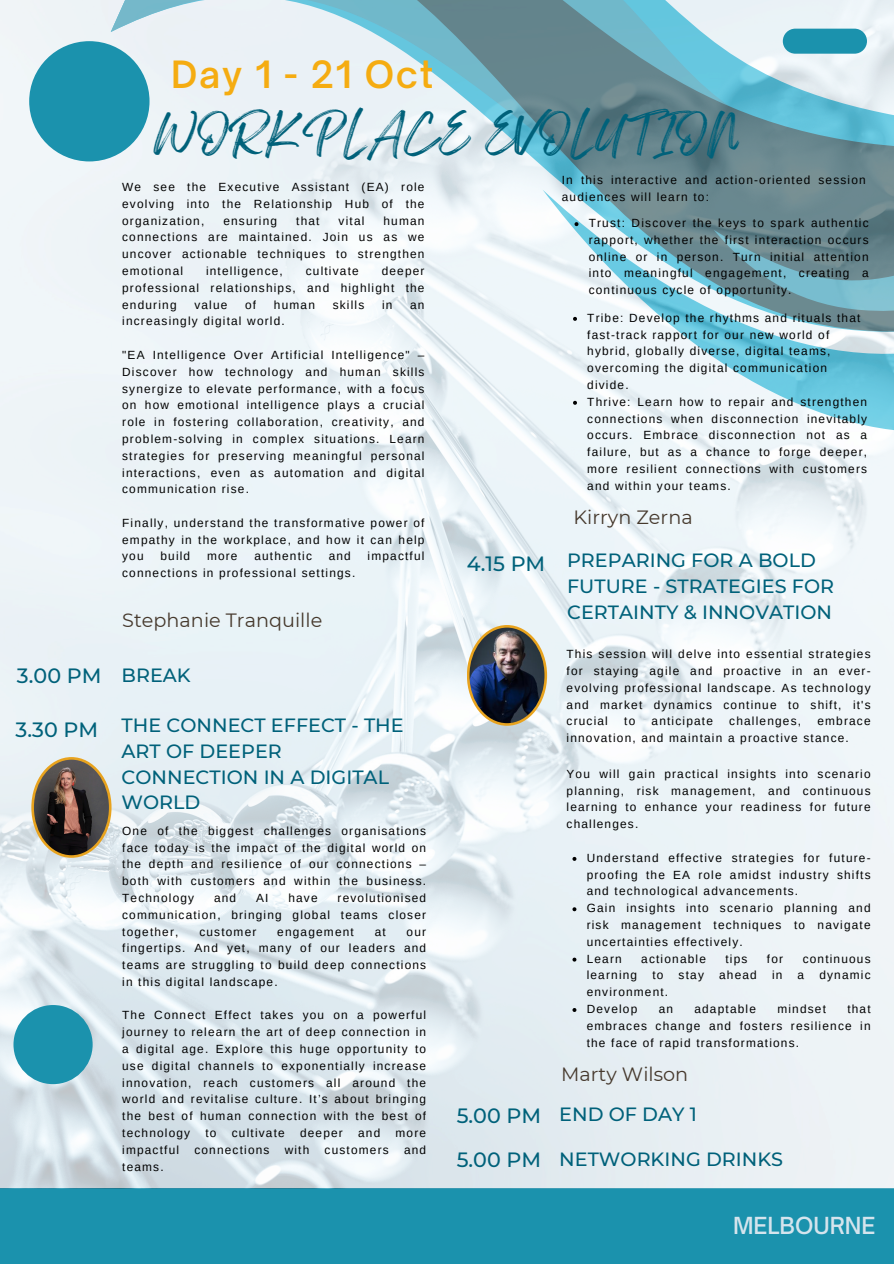
<style>
.page{position:relative;width:894px;height:1264px;background:#fff}
.page>*{position:absolute;margin:0;border:0;box-sizing:border-box;transform-origin:0 0}
.t1{font:43.5px "Feeling Passionate";color:#00617a}
.t2{font:600 36px "Open Sauce One";letter-spacing:.045em;color:#f5ac11}
.t3{font:500 22.5px "Open Sauce One";color:#d5e4ed}
.t4{font:500 20.7px "Montserrat";color:#00617a}
.t5{font:500 19.2px/25.8px "Montserrat";color:#00617a}
.t6{font:19.2px "Montserrat";color:#46392d}
.t7{font:11.85px/16.8px "Arimo";letter-spacing:.1em;color:#000;text-align:justify}
</style>
<div class="page">
<div style="left:0;top:1188px;width:893px;height:75px;background:#1b92ad"></div>
<img style="left:0;top:0;width:893px;height:1188px">
<div style="left:13px;top:1005px;width:80px;height:79px;background:#1b92ad;border-radius:50%"></div>
<div style="left:29px;top:41px;width:120px;height:120px;background:#1b92ad;border-radius:50%"></div>
<svg style="left:31px;top:757px;width:80px;height:100px;background:#776b5e"></svg>
<img style="left:467px;top:625px;width:80px;height:100px">
<svg style="left:572px;top:856px;width:4px;height:4px"></svg>
<svg style="left:572px;top:907px;width:4px;height:4px"></svg>
<svg style="left:572px;top:957px;width:4px;height:4px"></svg>
<svg style="left:572px;top:1008px;width:4px;height:3px"></svg>
<svg style="left:573px;top:317px;width:4px;height:4px"></svg>
<svg style="left:573px;top:401px;width:4px;height:4px"></svg>
<div style="left:782px;top:29px;width:84px;height:25px;background:#1b92ad;border-radius:13px"></div>
<svg style="left:574px;top:222px;width:4px;height:4px"></svg>
<h2 class="t2" style="left:171px;top:52px;width:263px">Day 1 - 21 Oct</h2>
<h1 class="t1" style="left:153px;top:98px;width:587px">WORKPLACE EVOLUTION</h1>
<h5 class="t7" style="left:122px;top:179px;width:304px">We see the Executive Assistant (EA) role evolving into the Relationship Hub of the organization,</h5>
<h5 class="t7" style="left:122px;top:212px;width:304px;text-indent:261px">human connections are maintained. Join us as we uncover actionable techniques to strengthen emotional</h5>
<h5 class="t7" style="left:223px;top:212px;width:55px">ensuring</h5>
<h5 class="t7" style="left:296px;top:212px;width:25px">that</h5>
<h5 class="t7" style="left:338px;top:212px;width:27px">vital</h5>
<h5 class="t7" style="left:122px;top:262px;width:304px;text-indent:259px">deeper professional relationships, and highlight the enduring</h5>
<h5 class="t7" style="left:206px;top:262px;width:78px">intelligence,</h5>
<h5 class="t7" style="left:306px;top:262px;width:54px">cultivate</h5>
<h5 class="t7" style="left:194px;top:296px;width:35px">value</h5>
<h5 class="t7" style="left:245px;top:296px;width:13px">of</h5>
<h5 class="t7" style="left:274px;top:296px;width:42px">human</h5>
<h5 class="t7" style="left:332px;top:296px;width:33px">skills</h5>
<h5 class="t7" style="left:382px;top:296px;width:12px">in</h5>
<h5 class="t7" style="left:410px;top:296px;width:16px">an</h5>
<h5 class="t7" style="left:122px;top:313px;width:164px">increasingly digital world.</h5>
<h3 class="t7" style="left:122px;top:346px;width:304px">"EA Intelligence Over Artificial Intelligence" – Discover how technology and human skills synergize to elevate performance, with a focus on how emotional intelligence plays a crucial role in fostering collaboration, creativity, and problem-solving in complex situations. Learn strategies for preserving meaningful personal interactions, even as automation and digital communication rise.</h3>
<h4 class="t7" style="left:122px;top:514px;width:304px">Finally, understand the transformative power of empathy in the workplace, and how it can help you</h4>
<h4 class="t7" style="left:160px;top:548px;width:31px">build</h4>
<h4 class="t7" style="left:207px;top:548px;width:32px">more</h4>
<h4 class="t7" style="left:254px;top:548px;width:59px">authentic</h4>
<h4 class="t7" style="left:328px;top:548px;width:24px">and</h4>
<h4 class="t7" style="left:367px;top:548px;width:58px">impactful</h4>
<h4 class="t7" style="left:122px;top:564px;width:234px">connections in professional settings.</h4>
<h3 class="t6" style="left:122px;top:608px;width:201px">Stephanie Tranquille</h3>
<p class="t4" style="left:17px;top:663px;width:86px">3.00 PM</p>
<p class="t5" style="left:121px;top:662px;width:71px">BREAK</p>
<p class="t4" style="left:16px;top:716px;width:84px">3.30 PM</p>
<p class="t5" style="left:121px;top:712px;width:283px">THE CONNECT EFFECT - THE<br>ART OF DEEPER<br>CONNECTION IN A DIGITAL<br>WORLD</p>
<p class="t7" style="left:122px;top:822px;width:305px">One of the biggest challenges organisations face today is the impact of the digital world on the depth and resilience of our connections – both with customers and within the business.<br>Technology</p>
<p class="t7" style="left:122px;top:889px;width:305px;text-indent:215px">revolutionised communication, bringing global teams closer together,</p>
<p class="t7" style="left:214px;top:889px;width:24px">and</p>
<p class="t7" style="left:256px;top:889px;width:14px">AI</p>
<p class="t7" style="left:288px;top:889px;width:31px">have</p>
<p class="t7" style="left:199px;top:923px;width:59px">customer</p>
<p class="t7" style="left:277px;top:923px;width:78px">engagement</p>
<p class="t7" style="left:374px;top:923px;width:13px">at</p>
<p class="t7" style="left:122px;top:923px;width:305px;text-indent:284px">our fingertips. And yet, many of our leaders and teams are struggling to build deep connections in this digital landscape.</p>
<p class="t7" style="left:122px;top:1006px;width:305px">The Connect Effect takes you on a powerful journey to relearn the art of deep connection in a digital age. Explore this huge opportunity to use digital channels to exponentially increase innovation, reach customers all around the world and revitalise culture. It’s about bringing the best of human connection with the best of technology</p>
<p class="t7" style="left:205px;top:1124px;width:13px">to</p>
<p class="t7" style="left:232px;top:1124px;width:54px">cultivate</p>
<p class="t7" style="left:300px;top:1124px;width:44px">deeper</p>
<p class="t7" style="left:358px;top:1124px;width:24px">and</p>
<p class="t7" style="left:395px;top:1124px;width:32px">more</p>
<p class="t7" style="left:122px;top:1141px;width:58px">impactful</p>
<p class="t7" style="left:194px;top:1141px;width:77px">connections</p>
<p class="t7" style="left:284px;top:1141px;width:26px">with</p>
<p class="t7" style="left:324px;top:1141px;width:66px">customers</p>
<p class="t7" style="left:404px;top:1141px;width:24px">and</p>
<p class="t7" style="left:122px;top:1157px;width:43px">teams.</p>
<h3 class="t7" style="left:561px;top:171px;width:305px">In this interactive and action-oriented session audiences will learn to:</h3>
<h3 class="t7" style="left:588px;top:214px;width:281px">Trust: Discover the keys to spark authentic rapport, whether the first interaction occurs online or in person. Turn initial attention into meaningful engagement, creating a continuous cycle of opportunity.</h3>
<p class="t7" style="left:587px;top:309px;width:274px;text-align:left">Tribe: Develop the rhythms and rituals that fast-track rapport for our new world of hybrid, globally diverse, digital teams, overcoming the digital communication divide.</p>
<p class="t7" style="left:587px;top:393px;width:281px">Thrive: Learn how to repair and strengthen connections when disconnection inevitably occurs. Embrace disconnection not as a failure, but as a chance to forge deeper, more resilient connections with customers and within your teams.</p>
<p class="t6" style="left:573px;top:505px;width:121px">Kirryn Zerna</p>
<p class="t4" style="left:467px;top:550px;width:80px">4.15 PM</p>
<p class="t5" style="left:567px;top:547px;width:268px">PREPARING FOR A BOLD<br>FUTURE - STRATEGIES FOR<br>CERTAINTY &amp; INNOVATION</p>
<h4 class="t7" style="left:566px;top:645px;width:305px">This session will delve into essential strategies for staying agile and proactive in an ever&shy;evolving professional landscape. As technology and market dynamics continue to shift, it's crucial</h4>
<h4 class="t7" style="left:566px;top:713px;width:305px;text-indent:251px">embrace innovation, and maintain a proactive stance.</h4>
<h4 class="t7" style="left:624px;top:713px;width:13px">to</h4>
<h4 class="t7" style="left:651px;top:713px;width:63px">anticipate</h4>
<h4 class="t7" style="left:729px;top:713px;width:73px">challenges,</h4>
<p class="t7" style="left:566px;top:765px;width:305px">You will gain practical insights into scenario planning, risk management, and continuous learning to enhance your readiness for future challenges.</p>
<p class="t7" style="left:586px;top:849px;width:285px">Understand effective strategies for future&shy;proofing the EA role amidst industry shifts and technological advancements.</p>
<h3 class="t7" style="left:586px;top:899px;width:285px">Gain insights into scenario planning and risk management techniques to navigate uncertainties effectively.</h3>
<h4 class="t7" style="left:586px;top:950px;width:37px">Learn</h4>
<h4 class="t7" style="left:641px;top:950px;width:66px">actionable</h4>
<h4 class="t7" style="left:725px;top:950px;width:23px">tips</h4>
<h4 class="t7" style="left:766px;top:950px;width:18px">for</h4>
<h4 class="t7" style="left:802px;top:950px;width:69px">continuous</h4>
<h4 class="t7" style="left:586px;top:966px;width:52px">learning</h4>
<h4 class="t7" style="left:652px;top:966px;width:13px">to</h4>
<h4 class="t7" style="left:678px;top:966px;width:27px">stay</h4>
<h4 class="t7" style="left:719px;top:966px;width:39px">ahead</h4>
<h4 class="t7" style="left:771px;top:966px;width:12px">in</h4>
<h4 class="t7" style="left:797px;top:966px;width:8px">a</h4>
<h4 class="t7" style="left:819px;top:966px;width:53px">dynamic</h4>
<h4 class="t7" style="left:586px;top:983px;width:83px">environment.</h4>
<h4 class="t7" style="left:586px;top:1000px;width:52px">Develop</h4>
<h4 class="t7" style="left:658px;top:1000px;width:16px">an</h4>
<h4 class="t7" style="left:694px;top:1000px;width:63px">adaptable</h4>
<h4 class="t7" style="left:777px;top:1000px;width:50px">mindset</h4>
<h4 class="t7" style="left:586px;top:1000px;width:285px;text-indent:260px">that embraces change and fosters resilience in the face of rapid transformations.</h4>
<h5 class="t6" style="left:561px;top:1062px;width:128px">Marty Wilson</h5>
<p class="t4" style="left:456px;top:1102px;width:86px">5.00 PM</p>
<p class="t5" style="left:559px;top:1101px;width:139px">END OF DAY 1</p>
<p class="t4" style="left:456px;top:1147px;width:86px">5.00 PM</p>
<h5 class="t5" style="left:559px;top:1146px;width:225px">NETWORKING DRINKS</h5>
<p class="t3" style="left:732px;top:1211px;width:144px">MELBOURNE</p>
</div>
